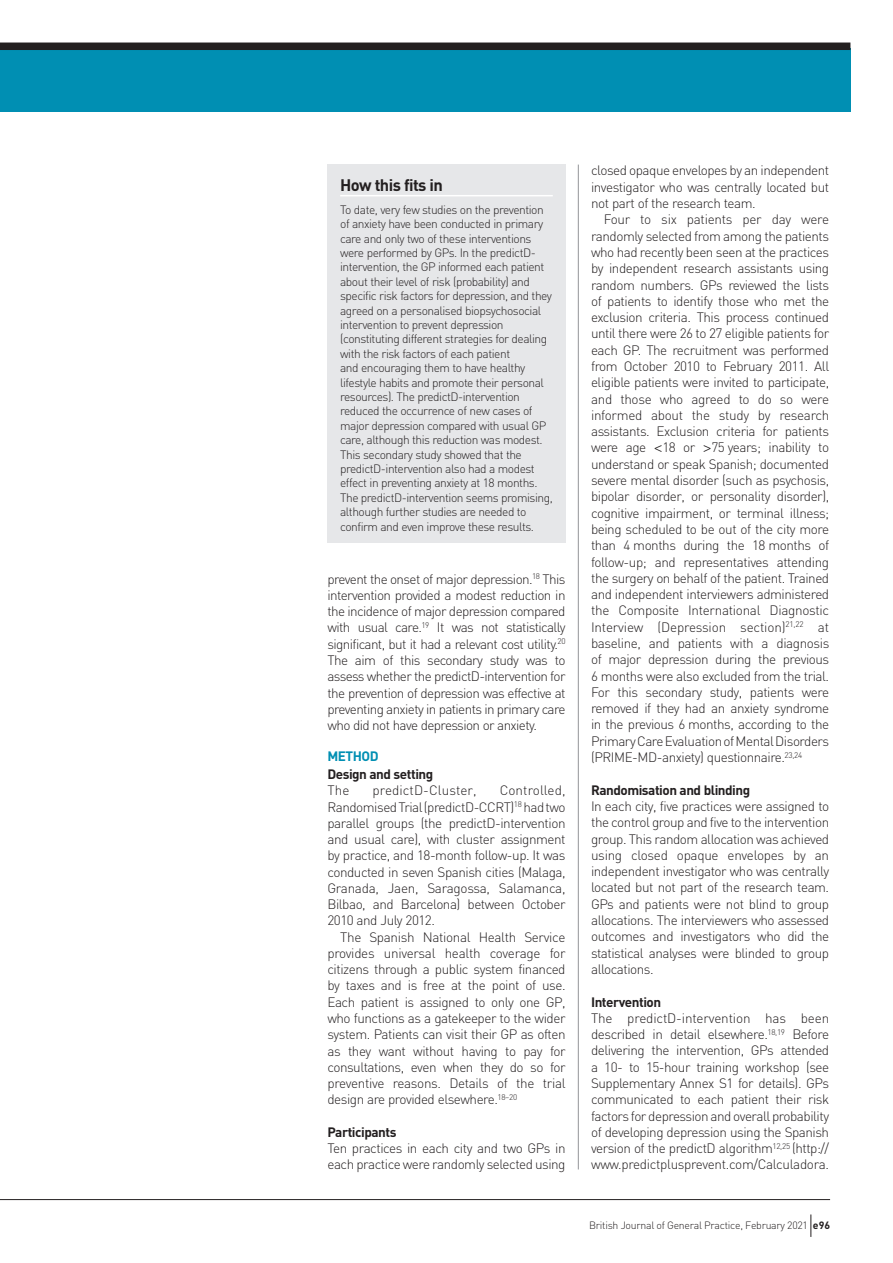
<style>
.page{position:relative;width:893px;height:1263px;background:#fff}
.page>*{position:absolute;margin:0;border:0;box-sizing:border-box;transform-origin:0 0}
.t1{font:700 16.5px "DIN";letter-spacing:-.035em;color:#231f20}
.t2{font:300 13.5px/16.4px "DIN";letter-spacing:-.035em;color:#231f20;text-align:justify}
.t3{font:700 13.5px "DIN";letter-spacing:-.035em;color:#231f20}
.t4{font:300 13.5px "DIN";letter-spacing:.005em;color:#231f20}
.t5{font:700 13.5px "DIN";letter-spacing:-.035em;color:#008fb3}
.t6{font:300 12px/14.4px "DIN";letter-spacing:-.04em;color:#231f20}
.t7{font:300 10.5px "DIN";letter-spacing:-.025em;color:#231f20}
.s1{font-family:"Helvetica"}
.s2{font-weight:700}
</style>
<div class="page">
<div style="left:0;top:48px;width:850px;height:63px;background:#008fb3"></div>
<div style="left:0;top:43px;width:850px;height:7px;background:#231f20"></div>
<hr style="left:578px;top:165px;width:1px;height:1004px;background:#939598">
<div style="left:327px;top:165px;width:239px;height:378px;background:#e6e7e9"></div>
<hr style="left:340px;top:195px;width:213px;height:1px;background:#fff">
<hr style="left:0;top:1199px;width:830px;height:1px;background:#231f20">
<svg style="left:810px;top:1214px;width:1px;height:23px"></svg>
<p class="t1" style="left:340px;top:174px;width:104px">How this fits in</p>
<p class="t6" style="left:340px;top:202px;width:214px">To date, very few studies on the prevention of anxiety have been conducted in primary care and only two of these interventions were performed by GPs. In the predictD&shy;intervention, the GP informed each patient about their level of risk (probability) and specific risk factors for depression, and they agreed on a personalised biopsychosocial intervention to prevent depression (constituting different strategies for dealing with the risk factors of each patient<br>and encouraging them to have healthy lifestyle habits and promote their personal resources). The predictD-intervention reduced the occurrence of new cases of major depression compared with usual GP care, although this reduction was modest.<br>This secondary study showed that the predictD-intervention also had a modest effect in preventing anxiety at 18 months.<br>The predictD-intervention seems promising, although further studies are needed to confirm and even improve these results.</p>
<p class="t2" style="left:327px;top:571px;width:240px">prevent the onset of major depression.<sup>18</sup> This intervention provided a modest reduction in the incidence of major depression compared with usual care.<sup>19</sup> It was not statistically significant, but it had a relevant cost utility.<sup>20<br></sup>The aim of this secondary study was to assess whether the predictD-intervention for the prevention of depression was effective at preventing anxiety in patients in primary care who did not have depression or anxiety.</p>
<p class="t5" style="left:327px;top:748px;width:53px">METHOD</p>
<p class="t3" style="left:327px;top:765px;width:107px">Design and setting</p>
<p class="t2" style="left:327px;top:782px;width:24px">The</p>
<p class="t4" style="left:372px;top:782px;width:106px">predictD-Cluster,</p>
<p class="t2" style="left:327px;top:782px;width:240px;text-indent:172px">Controlled, Randomised Trial (predictD-CCRT)<sup>18</sup> had two parallel groups (the predictD-intervention and usual care), with cluster assignment by practice, and 18-month follow-up. It was conducted in seven Spanish cities (Malaga, Granada, Jaen, Saragossa, Salamanca, Bilbao, and Barcelona) between October 2010 and July 2012.</p>
<p class="t2" style="left:327px;top:929px;width:240px;text-indent:13px">The Spanish National Health Service provides universal health coverage for citizens through a public system financed by taxes and is free at the point of use.<br>Each patient is assigned to only one GP, who functions as a gatekeeper to the wider system. Patients can visit their GP as often as they want without having to pay for consultations, even when they do so for preventive reasons. Details of the trial design are provided elsewhere.<sup>18–20</sup></p>
<p class="t3" style="left:327px;top:1123px;width:71px">Participants</p>
<p class="t2" style="left:327px;top:1140px;width:240px">Ten practices in each city and two GPs in each practice were randomly selected using</p>
<p class="t2" style="left:591px;top:162px;width:240px">closed opaque envelopes by an independent investigator who was centrally located but not part of the research team.</p>
<p class="t2" style="left:591px;top:211px;width:240px;text-indent:13px">Four to six patients per day were randomly selected from among the patients who had recently been seen at the practices by independent research assistants using random numbers. GPs reviewed the lists of patients to identify those who met the exclusion criteria. This process continued until there were 26 to 27 eligible patients for each GP. The recruitment was performed from October 2010 to February 2011. All eligible patients were invited to participate, and those who agreed to do so were informed about the study by research assistants. Exclusion criteria for patients were age <span class="s1">&lt;</span>18 or <span class="s1">&gt;</span>75 years; inability to understand or speak Spanish; documented severe mental disorder (such as psychosis, bipolar disorder, or personality disorder), cognitive impairment, or terminal illness; being scheduled to be out of the city more than 4 months during the 18 months of follow-up; and representatives attending the surgery on behalf of the patient. Trained and independent interviewers administered the Composite International Diagnostic Interview (Depression section)<sup>21,22</sup> at baseline, and patients with a diagnosis of major depression during the previous 6 months were also excluded from the trial.<br>For this secondary study, patients were removed if they had an anxiety syndrome in the previous 6 months, according to the Primary Care Evaluation of Mental Disorders (PRIME-MD-anxiety) questionnaire.<sup>23,24</sup></p>
<p class="t3" style="left:591px;top:781px;width:161px">Randomisation and blinding</p>
<p class="t2" style="left:591px;top:798px;width:240px">In each city, five practices were assigned to the control group and five to the intervention group. This random allocation was achieved using closed opaque envelopes by an independent investigator who was centrally located but not part of the research team.<br>GPs and patients were not blind to group allocations. The interviewers who assessed outcomes and investigators who did the statistical analyses were blinded to group allocations.</p>
<p class="t3" style="left:591px;top:993px;width:72px">Intervention</p>
<p class="t2" style="left:591px;top:1010px;width:240px">The predictD-intervention has been described in detail elsewhere.<sup>18,19</sup> Before delivering the intervention, GPs attended a 10- to 15-hour training workshop (see Supplementary Annex S1 for details). GPs communicated to each patient their risk factors for depression and overall probability of developing depression using the Spanish version of the predictD algorithm<sup>12,25</sup> (http:// www.predictplusprevent.com/Calculadora.</p>
<p class="t7" style="left:589px;top:1219px;width:242px">British Journal of General Practice, February 2021 <span class="s2">e96</span></p>
</div>
